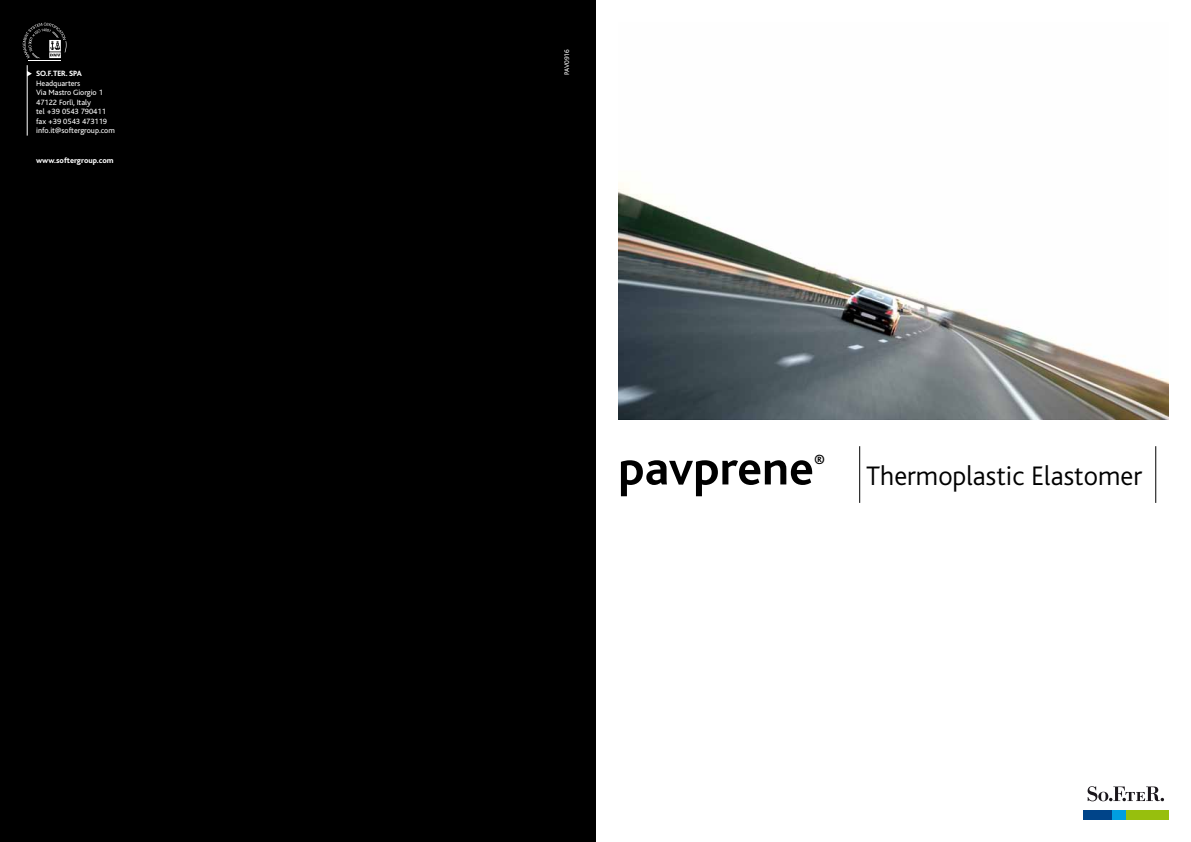
<style>
.page{position:relative;width:1191px;height:842px;background:#fff}
.page>*{position:absolute;margin:0;border:0;box-sizing:border-box;transform-origin:0 0}
.t1{font:700 50px "Bliss";color:#000}
.t2{font:300 28px "Bliss";color:#000}
.t3{font:700 20px "Bliss";color:#000}
.t4{font:8px/9.5px "Bliss";color:#fff}
.t5{font:800 8px "Bliss";color:#fff}
.t6{font:7px "Bliss";color:#fff}
</style>
<div class="page">
<hr style="left:859px;top:446px;width:1px;height:57px;background:#000">
<hr style="left:1155px;top:446px;width:1px;height:57px;background:#000">
<div style="left:1083px;top:810px;width:29px;height:9px;background:#004489"></div>
<div style="left:1112px;top:810px;width:13px;height:9px;background:#009ee0"></div>
<div style="left:1125px;top:810px;width:43px;height:9px;background:#97bf0d"></div>
<svg style="left:1087px;top:786px;width:77px;height:15px"></svg>
<img style="left:618px;top:183px;width:550px;height:236px">
<div style="left:0;top:0;width:595px;height:842px;background:#000"></div>
<svg style="left:28px;top:71px;width:4px;height:5px"></svg>
<hr style="left:29px;top:60px;width:32px;height:1px;background:#fff">
<svg style="left:23px;top:23px;width:43px;height:35px"></svg>
<hr style="left:27px;top:65px;width:1px;height:71px;background:#fff">
<p class="t5" style="left:36px;top:70px;width:47px">SO.F.TER. SPA</p>
<p class="t4" style="left:36px;top:79px;width:80px">Headquarters<br>Via Mastro Giorgio 1<br>47122 Forlì, Italy<br>tel +39 0543 790411 fax +39 0543 473119 info.it@softergroup.com</p>
<p class="t5" style="left:36px;top:157px;width:79px">www.softergroup.com</p>
<p class="t6" style="left:563px;top:75px;width:27px;rotate:-90deg">PAV0916</p>
<h3 class="t3" style="left:814px;top:451px;width:13px">®</h3>
<h1 class="t1" style="left:618px;top:442px;width:197px">pavprene</h1>
<h2 class="t2" style="left:866px;top:461px;width:277px">Thermoplastic Elastomer</h2>
</div>
